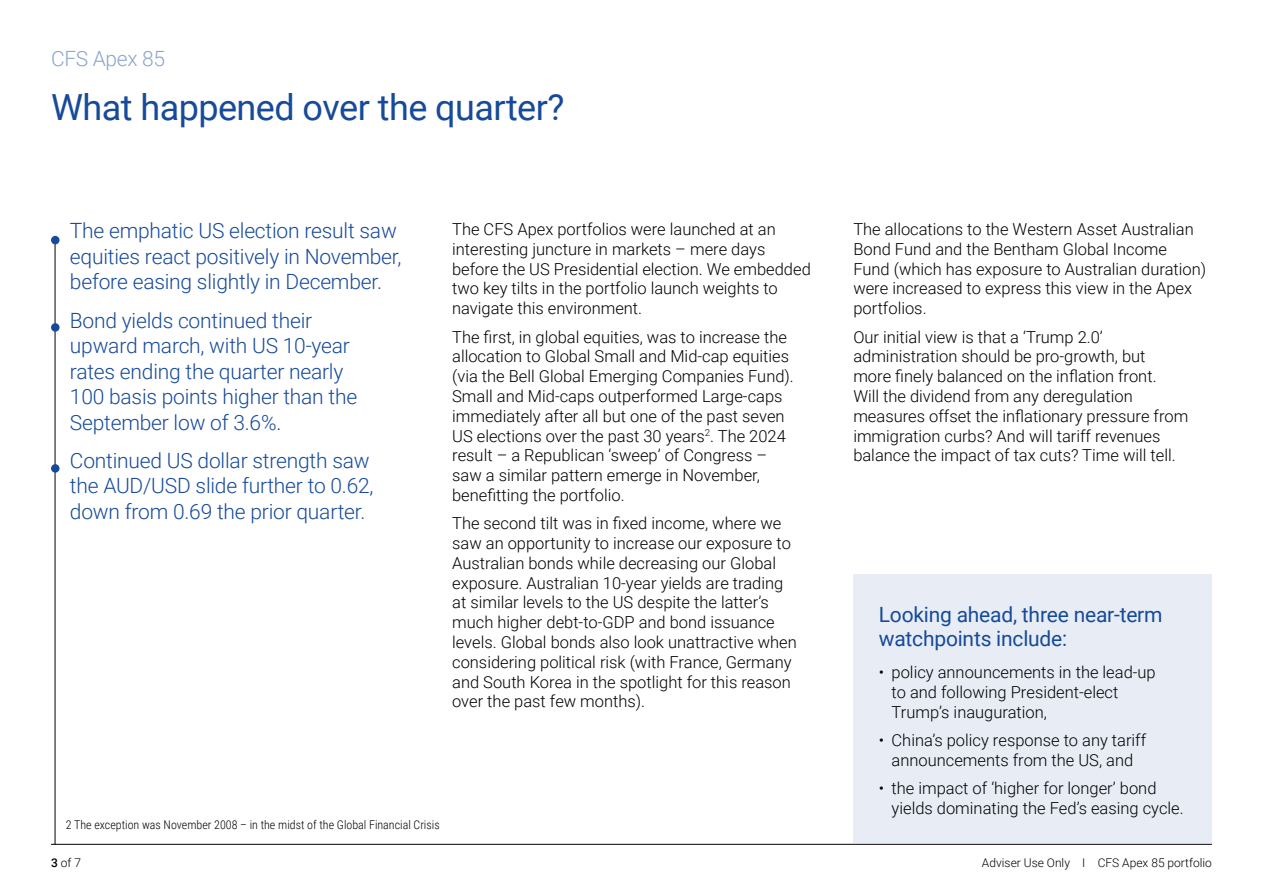
<style>
.page{position:relative;width:1263px;height:893px;background:#fff}
.page>*{position:absolute;margin:0;border:0;box-sizing:border-box;transform-origin:0 0}
.CFS_02_Subhead_1{font:36px "Roboto";letter-spacing:-.015em;color:#164a9a}
.CFS_02_Intro{font:300 21px/25.5px "Roboto";letter-spacing:-.01em;color:#164a9a}
.CFS_02_Subhead_2{font:21px/23.1px "Roboto";letter-spacing:-.01em;color:#164a9a}
.CFS_02_Subhead_1-2{font:300 21px "Roboto";letter-spacing:-.015em;color:#8ba4cc}
.CFS_01_Body{font:300 16.5px/19.8px "Roboto";color:#000}
.CFS_09_Disclaimer{font:300 12px "Roboto Condensed";color:#000}
.t1{font:300 12px "Roboto";color:#000}
.s1{font-weight:500}
</style>
<div class="page">
<hr style="left:55px;top:236px;width:1px;height:609px;background:#000">
<div style="left:51px;top:236px;width:9px;height:8px;background:#164a9a;border-radius:50%"></div>
<div style="left:51px;top:323px;width:9px;height:9px;background:#164a9a;border-radius:50%"></div>
<div style="left:51px;top:464px;width:9px;height:9px;background:#164a9a;border-radius:50%"></div>
<div style="left:853px;top:575px;width:359px;height:268px;background:#e8edf5"></div>
<hr style="left:51px;top:844px;width:1161px;height:1px;background:#000">
<h2 class="CFS_02_Subhead_1-2" style="left:51px;top:44px;width:116px">CFS Apex 85</h2>
<h2 class="CFS_02_Subhead_1" style="left:51px;top:82px;width:515px">What happened over the quarter?</h2>
<p class="CFS_02_Intro" style="left:70px;top:217px;width:333px">The emphatic US election result saw equities react positively in November, before easing slightly in December.</p>
<p class="CFS_02_Intro" style="left:70px;top:306px;width:289px">Bond yields continued their upward march, with US 10-year rates ending the quarter nearly<br>100 basis points higher than the<br>September low of 3.6%.</p>
<p class="CFS_02_Intro" style="left:70px;top:447px;width:305px">Continued US dollar strength saw the AUD/USD slide further to 0.62, down from 0.69 the prior quarter.</p>
<p class="CFS_01_Body" style="left:452px;top:219px;width:360px">The CFS Apex portfolios were launched at an interesting juncture in markets – mere days before the US Presidential election. We embedded two key tilts in the portfolio launch weights to navigate this environment.</p>
<p class="CFS_01_Body" style="left:452px;top:326px;width:343px">The first, in global equities, was to increase the allocation to Global Small and Mid-cap equities (via the Bell Global Emerging Companies Fund).<br>Small and Mid-caps outperformed Large-caps immediately after all but one of the past seven US elections over the past 30 years<sup>2</sup>. The 2024 result – a Republican ‘sweep’ of Congress – saw a similar pattern emerge in November, benefitting the portfolio.</p>
<p class="CFS_01_Body" style="left:452px;top:513px;width:346px">The second tilt was in fixed income, where we saw an opportunity to increase our exposure to Australian bonds while decreasing our Global exposure. Australian 10-year yields are trading at similar levels to the US despite the latter’s much higher debt-to-GDP and bond issuance levels. Global bonds also look unattractive when considering political risk (with France, Germany and South Korea in the spotlight for this reason over the past few months).</p>
<p class="CFS_09_Disclaimer" style="left:66px;top:816px;width:375px">2 The exception was November 2008 – in the midst of the Global Financial Crisis</p>
<p class="CFS_01_Body" style="left:853px;top:219px;width:354px">The allocations to the Western Asset Australian Bond Fund and the Bentham Global Income Fund (which has exposure to Australian duration) were increased to express this view in the Apex portfolios.</p>
<p class="CFS_01_Body" style="left:853px;top:326px;width:337px">Our initial view is that a ‘Trump 2.0’ administration should be pro-growth, but<br>more finely balanced on the inflation front.<br>Will the dividend from any deregulation measures offset the inflationary pressure from immigration curbs? And will tariff revenues balance the impact of tax cuts? Time will tell.</p>
<h3 class="CFS_02_Subhead_2" style="left:879px;top:603px;width:285px">Looking ahead, three near‑term watchpoints include:</h3>
<p class="CFS_01_Body" style="left:891px;top:662px;width:266px;text-indent:-13px">• policy announcements in the lead‑up to and following President-elect<br>Trump’s inauguration,</p>
<p class="CFS_01_Body" style="left:879px;top:730px;width:269px;text-align:center">• China’s policy response to any tariff announcements from the US, and</p>
<p class="CFS_01_Body" style="left:891px;top:778px;width:294px;text-indent:-13px">• the impact of ‘higher for longer’ bond yields dominating the Fed’s easing cycle.</p>
<p class="t1" style="left:51px;top:855px;width:31px"><span class="s1">3</span> of 7</p>
<p class="t1" style="left:982px;top:855px;width:231px">Adviser Use Only I CFS Apex 85 portfolio</p>
</div>
